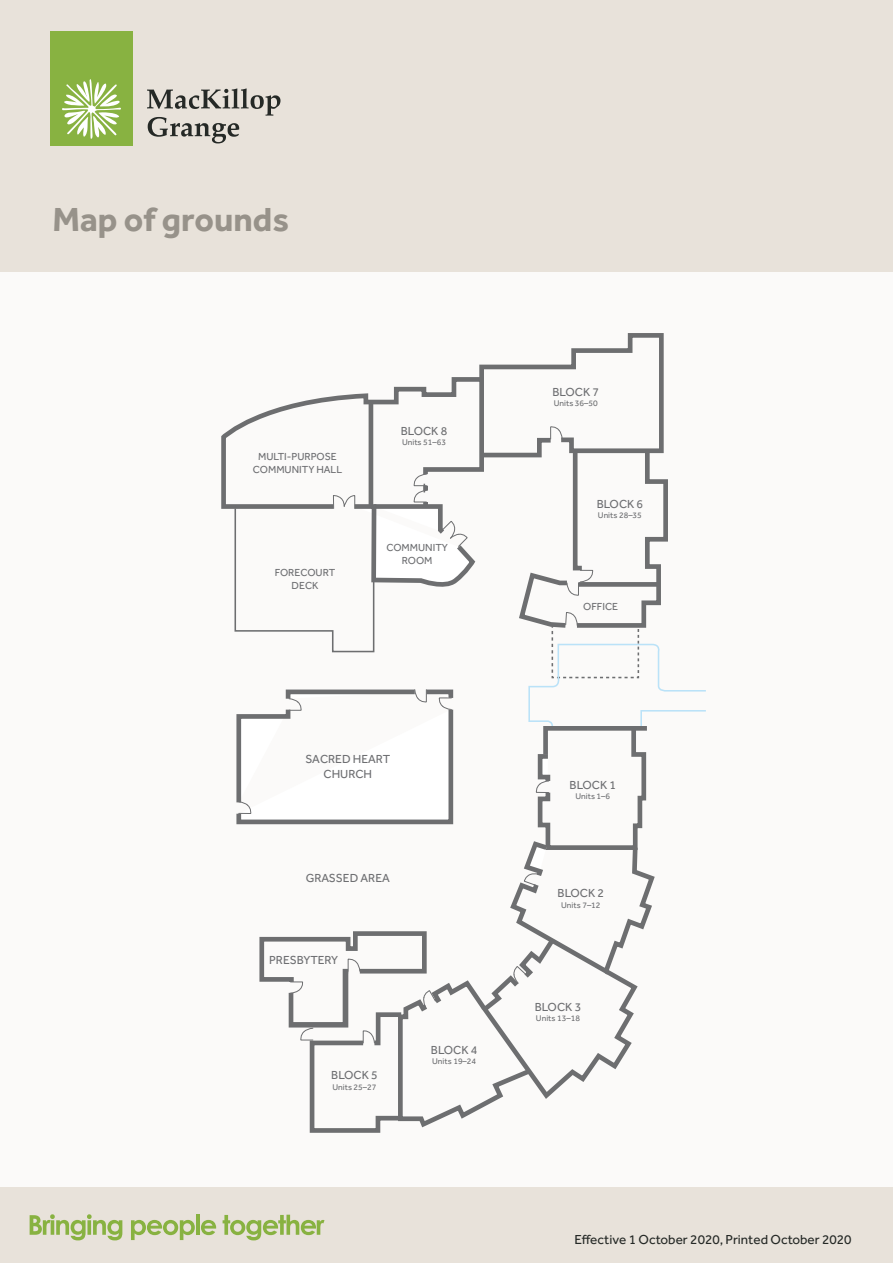
<style>
.page{position:relative;width:893px;height:1263px;background:#e8e2da}
.page>*{position:absolute;margin:0;border:0;box-sizing:border-box;transform-origin:0 0}
.t1{font:700 34.5px "Effra";color:#97928a}
.t2{font:13.5px "Effra";color:#252926}
.t3{font:12px/14.4px "Effra";color:#6d6e71;text-align:center}
.t4{font:10.5px/12.6px "Effra";color:#6d6e71;text-align:center}
.t5{font:8.55px "Effra";color:#6d6e71}
</style>
<div class="page">
<div style="left:50px;top:32px;width:83px;height:114px;background:#88b241"></div>
<svg style="left:62px;top:79px;width:59px;height:60px"></svg>
<svg style="left:147px;top:88px;width:133px;height:55px"></svg>
<div style="left:0;top:272px;width:893px;height:914px;background:#fbfaf9"></div>
<svg style="left:221px;top:333px;width:485px;height:800px"></svg>
<svg style="left:30px;top:1214px;width:92px;height:26px"></svg>
<svg style="left:131px;top:1220px;width:64px;height:20px"></svg>
<hr style="left:196px;top:1215px;width:4px;height:20px;background:#88b241">
<svg style="left:201px;top:1220px;width:15px;height:15px"></svg>
<svg style="left:223px;top:1215px;width:101px;height:25px"></svg>
<h1 class="t1" style="left:52px;top:199px;width:238px">Map of grounds</h1>
<p class="t4" style="left:253px;top:450px;width:91px">MULTI-PURPOSE<br>COMMUNITY HALL</p>
<p class="t4" style="left:275px;top:566px;width:62px">FORECOURT<br>DECK</p>
<p class="t3" style="left:401px;top:423px;width:48px">BLOCK 8</p>
<p class="t5" style="left:402px;top:437px;width:46px">Units 51–63</p>
<p class="t4" style="left:386px;top:541px;width:63px">COMMUNITY<br>ROOM</p>
<p class="t3" style="left:305px;top:752px;width:86px">SACRED HEART<br>CHURCH</p>
<p class="t3" style="left:306px;top:871px;width:86px">GRASSED AREA</p>
<p class="t3" style="left:269px;top:953px;width:71px">PRESBYTERY</p>
<p class="t3" style="left:331px;top:1068px;width:48px">BLOCK 5</p>
<p class="t5" style="left:332px;top:1082px;width:46px">Units 25–27</p>
<p class="t3" style="left:431px;top:1042px;width:48px">BLOCK 4</p>
<p class="t5" style="left:432px;top:1056px;width:46px">Units 19–24</p>
<p class="t3" style="left:552px;top:384px;width:48px">BLOCK 7</p>
<p class="t5" style="left:554px;top:398px;width:46px">Units 36–50</p>
<p class="t3" style="left:597px;top:497px;width:48px">BLOCK 6</p>
<p class="t5" style="left:598px;top:510px;width:46px">Units 28–35</p>
<p class="t4" style="left:583px;top:600px;width:37px">OFFICE</p>
<p class="t3" style="left:570px;top:777px;width:48px">BLOCK 1</p>
<p class="t5" style="left:575px;top:791px;width:36px">Units 1–6</p>
<p class="t3" style="left:558px;top:886px;width:48px">BLOCK 2</p>
<p class="t5" style="left:561px;top:900px;width:41px">Units 7–12</p>
<p class="t3" style="left:535px;top:999px;width:48px">BLOCK 3</p>
<p class="t5" style="left:536px;top:1013px;width:46px">Units 13–18</p>
<p class="t2" style="left:575px;top:1231px;width:279px">Effective 1 October 2020, Printed October 2020</p>
</div>
